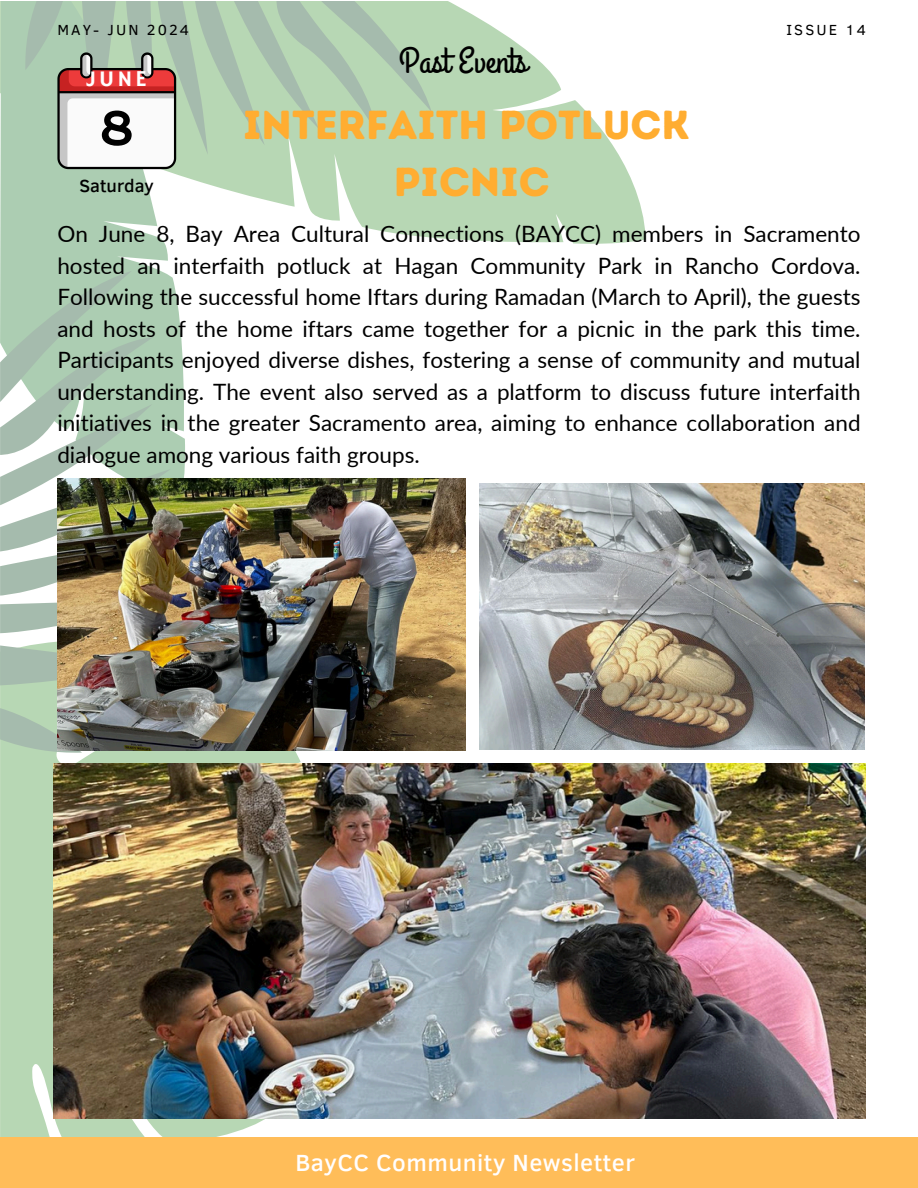
<style>
.page{position:relative;width:918px;height:1188px;background:#fff}
.page>*{position:absolute;margin:0;border:0;box-sizing:border-box;transform-origin:0 0}
.t1{font:52.05px "Hammersmith One";color:#000}
.t2{font:40.5px/56.2px "Intro Rust Base";color:#ffad31;text-align:center}
.t3{font:36px "Grand Hotel";color:#000}
.t4{font:500 24px "Clear Sans";letter-spacing:.02em;color:#fffefe}
.t5{font:22.65px "Hammersmith One";color:#fff}
.t6{font:22.5px/31.5px "Lato";color:#000;text-align:justify}
.t7{font:500 18px "Clear Sans";color:#000}
.t8{font:15px "Clear Sans";letter-spacing:.14em;color:#000}
</style>
<div class="page">
<svg style="left:0;top:753px;width:392px;height:384px;fill:#b7d7b4"></svg>
<svg style="left:432px;top:1px;width:214px;height:243px;fill:#b7d7b4"></svg>
<svg style="left:0;top:1px;width:432px;height:752px"></svg>
<div style="left:0;top:1137px;width:918px;height:51px;background:#ffbd59"></div>
<svg style="left:57px;top:52px;width:119px;height:117px"></svg>
<img style="left:53px;top:764px;width:812px;height:354px">
<img style="left:479px;top:483px;width:386px;height:267px">
<img style="left:57px;top:478px;width:409px;height:272px">
<h1 class="t8" style="left:57px;top:19px;width:133px">MAY- JUN 2024</h1>
<p class="t5" style="left:87px;top:66px;width:62px">JUNE</p>
<p class="t3" style="left:399px;top:38px;width:130px">Past Events</p>
<p class="t8" style="left:787px;top:19px;width:81px">ISSUE 14</p>
<p class="t1" style="left:99px;top:98px;width:36px">8</p>
<p class="t2" style="left:243px;top:97px;width:448px">INTERFAITH POTLUCK<br>PICNIC</p>
<p class="t7" style="left:80px;top:172px;width:76px">Saturday</p>
<p class="t6" style="left:57px;top:218px;width:805px">On June 8, Bay Area Cultural Connections (BAYCC) members in Sacramento hosted an interfaith potluck at Hagan Community Park in Rancho Cordova.<br>Following the successful home Iftars during Ramadan (March to April), the guests and hosts of the home iftars came together for a picnic in the park this time.<br>Participants enjoyed diverse dishes, fostering a sense of community and mutual understanding. The event also served as a platform to discuss future interfaith initiatives in the greater Sacramento area, aiming to enhance collaboration and dialogue among various faith groups.</p>
<h4 class="t4" style="left:295px;top:1145px;width:341px">BayCC Community Newsletter</h4>
</div>
